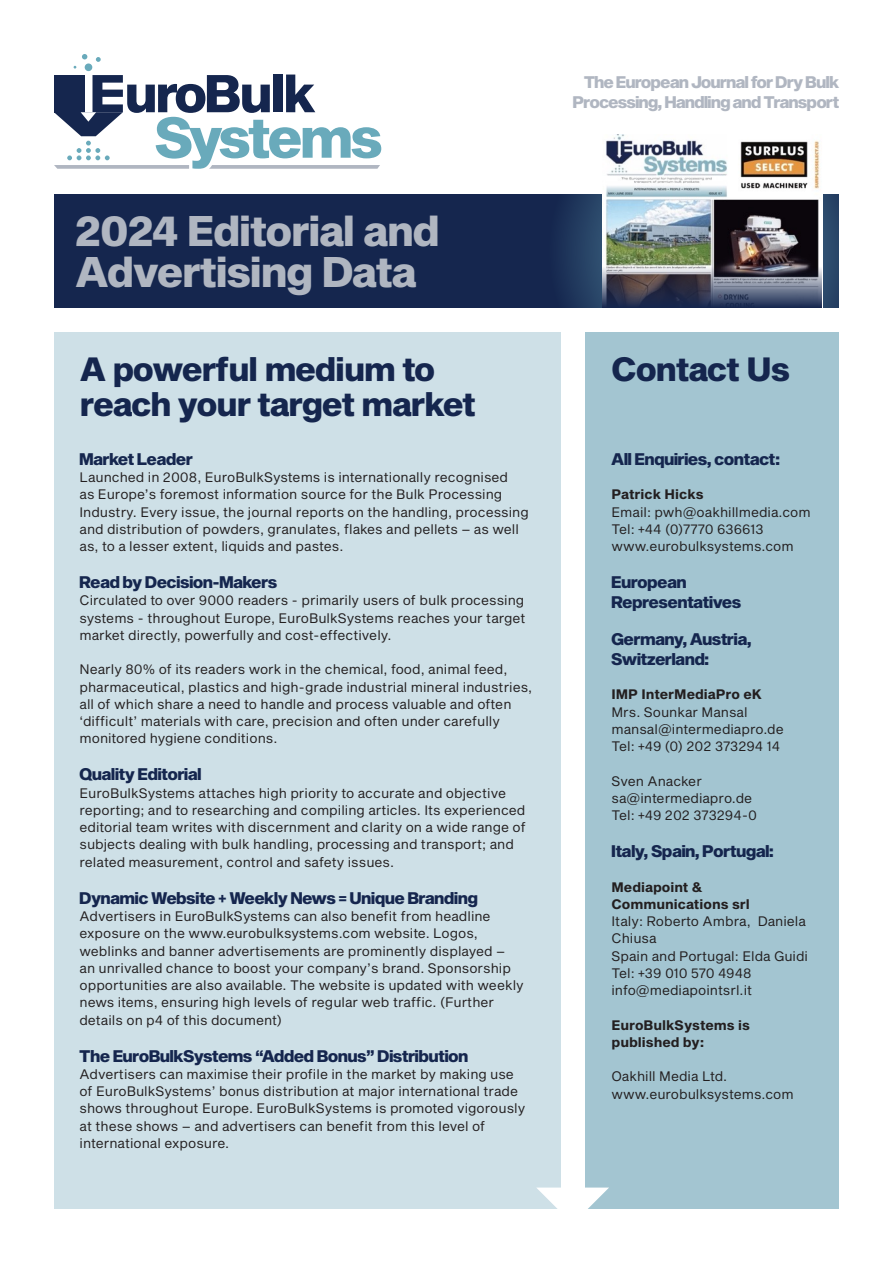
<style>
.page{position:relative;width:893px;height:1263px;background:#fff}
.page>*{position:absolute;margin:0;border:0;box-sizing:border-box;transform-origin:0 0}
.t1{font:42px/41.4px "Sequel Sans Heavy Body";letter-spacing:-.04em;color:#b0b6c1}
.t2{font:33px/35.4px "Sequel Sans Heavy Body";letter-spacing:-.04em;color:#15264e}
.t3{font:16.5px/19.8px "Sequel Sans Heavy Disp";color:#15264e}
.t4{font:16.5px/19.8px "Sequel Sans Heavy Disp";letter-spacing:-.02em;color:#b0b6c1;text-align:right}
.t5{font:13.5px/17.2px "Sequel Sans Book Body";color:#231f20}
.t6{font:13.5px/17.2px "Sequel Sans Bold Body";color:#231f20}
</style>
<div class="page">
<div style="left:54px;top:194px;width:785px;height:113px;background:#15264e"></div>
<svg style="left:562px;top:194px;width:277px;height:113px"></svg>
<div style="left:54px;top:333px;width:506px;height:876px;background:#cee0e7"></div>
<div style="left:585px;top:333px;width:254px;height:876px;background:#a3c5d1"></div>
<svg style="left:96px;top:57px;width:5px;height:5px"></svg>
<svg style="left:82px;top:54px;width:5px;height:5px"></svg>
<div style="left:85px;top:63px;width:7px;height:8px;background:#69aabb;border-radius:50%"></div>
<svg style="left:54px;top:75px;width:327px;height:94px"></svg>
<svg style="left:536px;top:1187px;width:73px;height:22px"></svg>
<img style="left:602px;top:135px;width:220px;height:131px">
<svg style="left:602px;top:266px;width:220px;height:41px"></svg>
<p class="t1" style="left:75px;top:212px;width:367px">2024 Editorial and<br>Advertising Data</p>
<p class="t4" style="left:573px;top:73px;width:268px">The European Journal for Dry Bulk<br>Processing, Handling and Transport</p>
<p class="t2" style="left:80px;top:352px;width:398px">A powerful medium to reach your target market</p>
<p class="t2" style="left:611px;top:352px;width:180px">Contact Us</p>
<p class="t3" style="left:80px;top:450px;width:115px">Market Leader</p>
<p class="t5" style="left:80px;top:469px;width:451px">Launched in 2008, EuroBulkSystems is internationally recognised<br>as Europe’s foremost information source for the Bulk Processing Industry. Every issue, the journal reports on the handling, processing and distribution of powders, granulates, flakes and pellets – as well as, to a lesser extent, liquids and pastes.</p>
<p class="t3" style="left:80px;top:573px;width:199px">Read by Decision-Makers</p>
<p class="t5" style="left:80px;top:592px;width:448px;text-align:justify">Circulated to over 9000 readers - primarily users of bulk processing systems - throughout Europe, EuroBulkSystems reaches your target market directly, powerfully and cost-effectively.</p>
<p class="t5" style="left:80px;top:661px;width:454px">Nearly 80% of its readers work in the chemical, food, animal feed, pharmaceutical, plastics and high-grade industrial mineral industries, all of which share a need to handle and process valuable and often ‘difficult’ materials with care, precision and often under carefully monitored hygiene conditions.</p>
<p class="t3" style="left:80px;top:765px;width:123px">Quality Editorial</p>
<p class="t5" style="left:80px;top:785px;width:448px">EuroBulkSystems attaches high priority to accurate and objective reporting; and to researching and compiling articles. Its experienced editorial team writes with discernment and clarity on a wide range of subjects dealing with bulk handling, processing and transport; and related measurement, control and safety issues.</p>
<p class="t3" style="left:80px;top:889px;width:400px">Dynamic Website + Weekly News = Unique Branding</p>
<p class="t5" style="left:80px;top:908px;width:446px">Advertisers in EuroBulkSystems can also benefit from headline exposure on the www.eurobulksystems.com website. Logos, weblinks and banner advertisements are prominently displayed – an unrivalled chance to boost your company’s brand. Sponsorship opportunities are also available. The website is updated with weekly news items, ensuring high levels of regular web traffic. (Further details on p4 of this document)</p>
<p class="t3" style="left:80px;top:1046px;width:390px">The EuroBulkSystems “Added Bonus” Distribution</p>
<p class="t5" style="left:80px;top:1066px;width:447px">Advertisers can maximise their profile in the market by making use of EuroBulkSystems’ bonus distribution at major international trade shows throughout Europe. EuroBulkSystems is promoted vigorously at these shows – and advertisers can benefit from this level of international exposure.</p>
<p class="t3" style="left:611px;top:450px;width:170px">All Enquiries, contact:</p>
<p class="t6" style="left:611px;top:486px;width:94px">Patrick Hicks</p>
<p class="t5" style="left:611px;top:504px;width:201px">Email: pwh@oakhillmedia.com</p>
<p class="t5" style="left:611px;top:521px;width:154px">Tel: +44 (0)7770 636613</p>
<p class="t5" style="left:611px;top:538px;width:184px">www.eurobulksystems.com</p>
<p class="t3" style="left:611px;top:573px;width:131px">European<br>Representatives</p>
<p class="t3" style="left:611px;top:630px;width:141px">Germany, Austria,<br>Switzerland:</p>
<p class="t6" style="left:611px;top:686px;width:152px">IMP InterMediaPro eK</p>
<p class="t5" style="left:611px;top:704px;width:138px">Mrs. Sounkar Mansal</p>
<p class="t5" style="left:611px;top:721px;width:174px">mansal@intermediapro.de</p>
<p class="t5" style="left:611px;top:738px;width:170px">Tel: +49 (0) 202 373294 14</p>
<p class="t5" style="left:611px;top:773px;width:92px">Sven Anacker</p>
<p class="t5" style="left:611px;top:790px;width:142px">sa@intermediapro.de</p>
<p class="t5" style="left:611px;top:807px;width:147px">Tel: +49 202 373294-0</p>
<p class="t3" style="left:611px;top:842px;width:164px">Italy, Spain, Portugal:</p>
<p class="t6" style="left:611px;top:879px;width:140px">Mediapoint &amp;<br>Communications srl</p>
<p class="t5" style="left:611px;top:913px;width:196px">Italy: Roberto Ambra, Daniela<br>Chiusa</p>
<p class="t5" style="left:611px;top:948px;width:198px">Spain and Portugal: Elda Guidi</p>
<p class="t5" style="left:611px;top:965px;width:141px">Tel: +39 010 570 4948</p>
<p class="t5" style="left:611px;top:982px;width:142px">info@mediapointsrl.it</p>
<p class="t6" style="left:611px;top:1017px;width:140px">EuroBulkSystems is published by:</p>
<p class="t5" style="left:611px;top:1068px;width:117px">Oakhill Media Ltd.</p>
<p class="t5" style="left:611px;top:1086px;width:184px">www.eurobulksystems.com</p>
</div>
